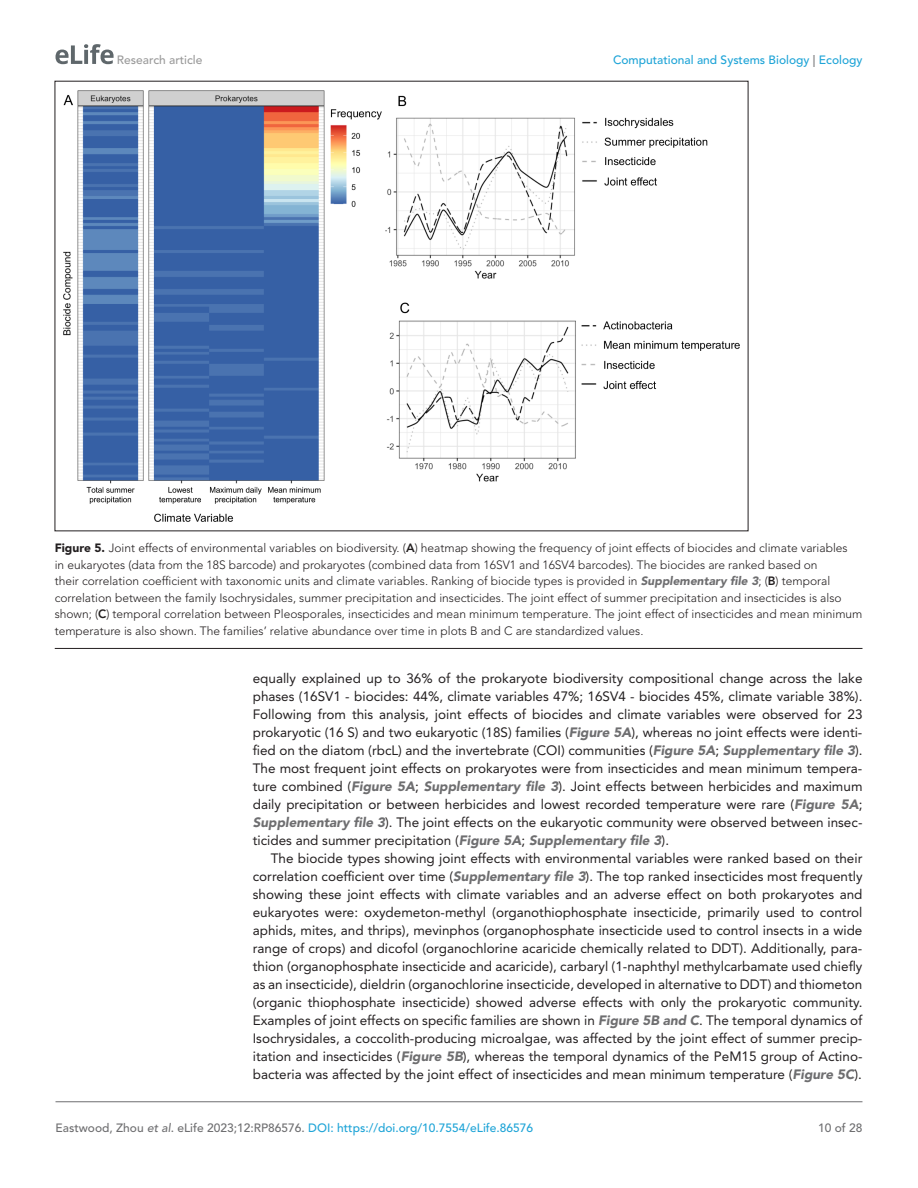
<style>
.page{position:relative;width:918px;height:1188px;background:#fff}
.page>*{position:absolute;margin:0;border:0;box-sizing:border-box;transform-origin:0 0}
.t1{font:13.5px/18px "Avenir LT Std";color:#231f20;text-align:justify}
.t2{font:300 12px/16.5px "Avenir LT Std";color:#231f20}
.t3{font:500 12px "Avenir LT Std";color:#1ea4d7}
.t4{font:500 12px "Avenir LT Std";color:#9a9a9a}
.t5{font:500 12px "Avenir LT Std";color:#6e6e70}
.s1{color:#6e6e70}
.s2{font-weight:900}
.s3{font-weight:800}
.s4{font-weight:900;font-style:italic;color:#6e6e70}
.s5{font-style:italic;color:#6e6e70}
</style>
<div class="page">
<svg style="left:56px;top:44px;width:58px;height:20px"></svg>
<hr style="left:56px;top:1101px;width:806px;height:1px;background:#6e6e70">
<hr style="left:55px;top:648px;width:807px;height:1px;background:#231f20">
<img style="left:64px;top:90px;width:675px;height:432px">
<p class="t4" style="left:117px;top:53px;width:87px">Research article</p>
<p class="t3" style="left:613px;top:53px;width:251px">Computational and Systems Biology <span class="s1">|</span> Ecology</p>
<p class="t2" style="left:55px;top:540px;width:809px"><span class="s2">Figure 5.</span> Joint effects of environmental variables on biodiversity. (<span class="s3">A</span>) heatmap showing the frequency of joint effects of biocides and climate variables<br>in eukaryotes (data from the 18S barcode) and prokaryotes (combined data from 16SV1 and 16SV4 barcodes). The biocides are ranked based on<br>their correlation coefficient with taxonomic units and climate variables. Ranking of biocide types is provided in <span class="s4">Supplementary file 3</span>; (<span class="s3">B</span>) temporal correlation between the family Isochrysidales, summer precipitation and insecticides. The joint effect of summer precipitation and insecticides is also shown; (<span class="s3">C</span>) temporal correlation between Pleosporales, insecticides and mean minimum temperature. The joint effect of insecticides and mean minimum temperature is also shown. The families’ relative abundance over time in plots B and C are standardized values.</p>
<p class="t1" style="left:253px;top:670px;width:611px">equally explained up to 36% of the prokaryote biodiversity compositional change across the lake phases (16SV1 - biocides: 44%, climate variables 47%; 16SV4 - biocides 45%, climate variable 38%).<br>Following from this analysis, joint effects of biocides and climate variables were observed for 23 prokaryotic (16 S) and two eukaryotic (18S) families (<span class="s4">Figure 5A</span>), whereas no joint effects were identi&shy;fied on the diatom (rbcL) and the invertebrate (COI) communities (<span class="s4">Figure 5A</span>; <span class="s4">Supplementary file 3</span>).<br>The most frequent joint effects on prokaryotes were from insecticides and mean minimum tempera&shy;ture combined (<span class="s4">Figure 5A</span>; <span class="s4">Supplementary file 3</span>). Joint effects between herbicides and maximum daily precipitation or between herbicides and lowest recorded temperature were rare (<span class="s4">Figure 5A</span>; <span class="s4">Supplementary file 3</span>). The joint effects on the eukaryotic community were observed between insec&shy;ticides and summer precipitation (<span class="s4">Figure 5A</span>; <span class="s4">Supplementary file 3</span>).</p>
<p class="t1" style="left:253px;top:850px;width:611px;text-indent:18px">The biocide types showing joint effects with environmental variables were ranked based on their correlation coefficient over time (<span class="s4">Supplementary file 3</span>). The top ranked insecticides most frequently showing these joint effects with climate variables and an adverse effect on both prokaryotes and eukaryotes were: oxydemeton-methyl (organothiophosphate insecticide, primarily used to control aphids, mites, and thrips), mevinphos (organophosphate insecticide used to control insects in a wide range of crops) and dicofol (organochlorine acaricide chemically related to DDT). Additionally, para&shy;thion (organophosphate insecticide and acaricide), carbaryl (1-naphthyl methylcarbamate used chiefly as an insecticide), dieldrin (organochlorine insecticide, developed in alternative to DDT) and thiometon (organic thiophosphate insecticide) showed adverse effects with only the prokaryotic community.<br>Examples of joint effects on specific families are shown in <span class="s4">Figure 5B and C</span>. The temporal dynamics of Isochrysidales, a coccolith-producing microalgae, was affected by the joint effect of summer precip&shy;itation and insecticides (<span class="s4">Figure 5B</span>), whereas the temporal dynamics of the PeM15 group of Actino&shy;bacteria was affected by the joint effect of insecticides and mean minimum temperature (<span class="s4">Figure 5C</span>).</p>
<p class="t3" style="left:56px;top:1121px;width:479px"><span class="s1">Eastwood, Zhou</span> <span class="s5">et al</span><span class="s1">. eLife 2023;12:RP86576.</span> DOI: https://doi.org/10.7554/eLife.86576</p>
<p class="t5" style="left:818px;top:1121px;width:46px">10 of 28</p>
</div>
